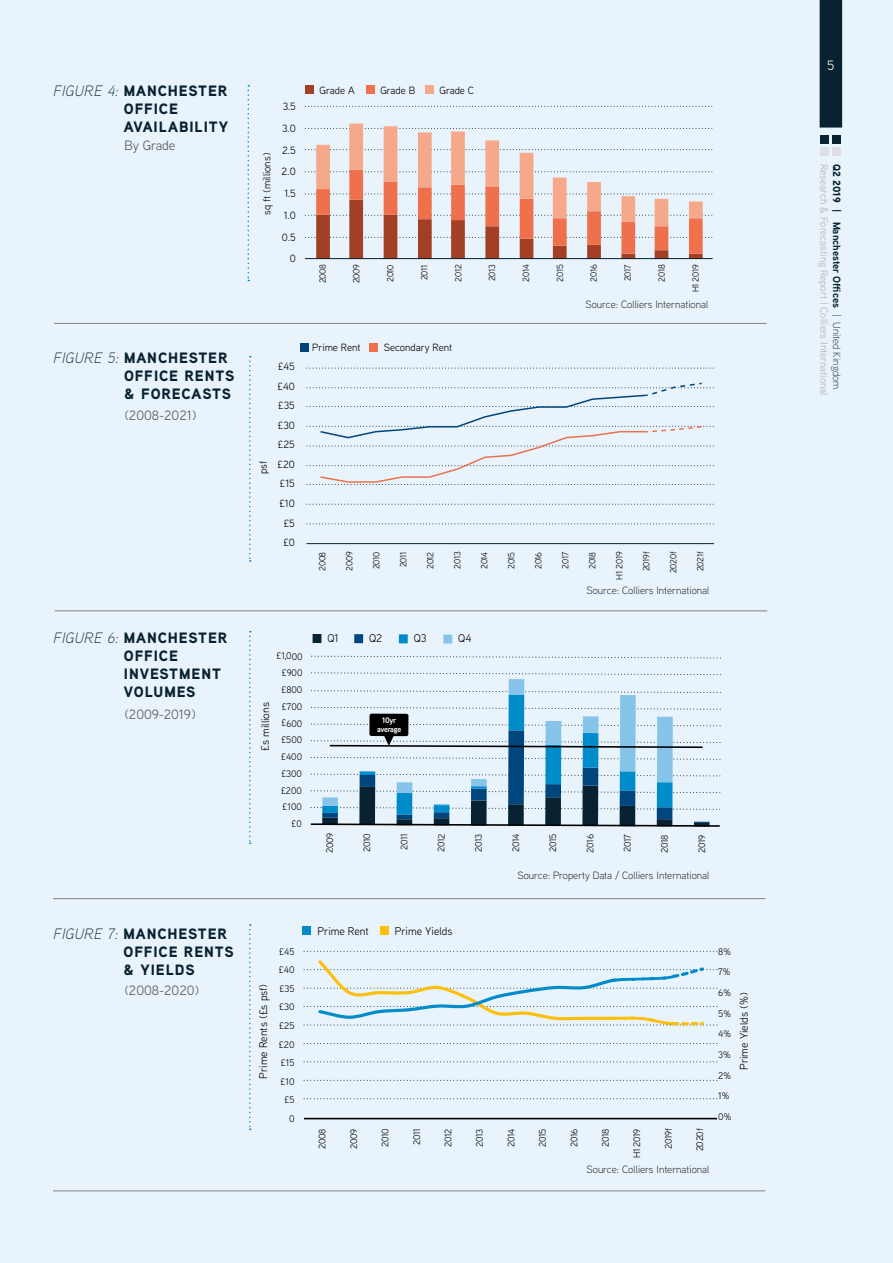
<style>
.page{position:relative;width:893px;height:1263px;background:#e8f3fb}
.page>*{position:absolute;margin:0;border:0;box-sizing:border-box;transform-origin:0 0}
.t1{font:900 15px/18px "Aaux Next";letter-spacing:.06em;color:#092231}
.t2{font:13.5px "Aaux Next";color:#575756}
.t3{font:13.5px "Aaux Next";color:#fff}
.t4{font:11.1px "Aaux Next";color:#000}
.t5{font:10.95px "Aaux Next";letter-spacing:-.005em;color:#000}
.t6{font:300 10.5px "Aaux Next";color:#000}
.t7{font:10.5px/19.5px "Aaux Next";color:#000;text-align:center}
.t8{font:10.5px/12.6px "Aaux Next";color:#b3b2b2}
.t9{font:9.6px/20.7px "Aaux Next";letter-spacing:-.04em;color:#000}
.t10{font:9.6px/16.8px "Aaux Next";letter-spacing:-.005em;color:#000;text-align:right}
.t11{font:9.6px/18.6px "Aaux Next";color:#000;text-align:right}
.t12{font:9.45px "Aaux Next";letter-spacing:-.045em;color:#000}
.t13{font:9px "Aaux Next";letter-spacing:-.04em;color:#000}
.t14{font:700 7.95px/8.9px "Aaux Next";letter-spacing:-.045em;color:#fff;text-align:center}
.s1{font-weight:300;font-style:italic}
.s2{font-weight:900;color:#092231}
.s3{font-weight:700;color:#092231}
.s4{font-weight:300;color:#092231}
</style>
<div class="page">
<div style="left:820px;top:0;width:22px;height:128px;background:#092231"></div>
<div style="left:820px;top:135px;width:9px;height:8px;background:#092231"></div>
<div style="left:833px;top:135px;width:8px;height:8px;background:#092231"></div>
<div style="left:820px;top:147px;width:9px;height:9px;background:#dedee3"></div>
<div style="left:833px;top:147px;width:8px;height:9px;background:#dedee3"></div>
<div style="left:300px;top:343px;width:8px;height:8px;background:#00457c"></div>
<div style="left:370px;top:343px;width:8px;height:8px;background:#ee704c"></div>
<svg style="left:307px;top:523px;width:407px;height:1px"></svg>
<svg style="left:307px;top:504px;width:407px;height:1px"></svg>
<svg style="left:307px;top:368px;width:407px;height:1px"></svg>
<hr style="left:307px;top:543px;width:407px;height:1px;background:#092231">
<svg style="left:307px;top:383px;width:407px;height:102px"></svg>
<svg style="left:249px;top:356px;width:2px;height:206px"></svg>
<svg style="left:311px;top:655px;width:410px;height:38px"></svg>
<svg style="left:322px;top:678px;width:351px;height:16px"></svg>
<div style="left:313px;top:634px;width:8px;height:9px;background:#092231"></div>
<div style="left:354px;top:634px;width:9px;height:9px;background:#00457c"></div>
<div style="left:399px;top:634px;width:9px;height:9px;background:#008bcb"></div>
<div style="left:443px;top:634px;width:9px;height:10px;background:#86c5e9"></div>
<svg style="left:310px;top:694px;width:411px;height:133px"></svg>
<svg style="left:249px;top:631px;width:2px;height:213px"></svg>
<hr style="left:55px;top:611px;width:712px;height:1px;background:#828281">
<svg style="left:249px;top:924px;width:2px;height:206px"></svg>
<hr style="left:53px;top:898px;width:712px;height:1px;background:#828281">
<hr style="left:54px;top:323px;width:712px;height:1px;background:#828281">
<svg style="left:248px;top:85px;width:1px;height:196px"></svg>
<div style="left:305px;top:85px;width:9px;height:9px;background:#a33f24"></div>
<div style="left:366px;top:85px;width:9px;height:9px;background:#ee704c"></div>
<div style="left:425px;top:85px;width:9px;height:9px;background:#f5a98a"></div>
<svg style="left:305px;top:106px;width:407px;height:1px"></svg>
<svg style="left:305px;top:124px;width:407px;height:134px"></svg>
<hr style="left:305px;top:258px;width:407px;height:1px;background:#092231">
<hr style="left:53px;top:1190px;width:712px;height:1px;background:#828281">
<div style="left:302px;top:926px;width:9px;height:9px;background:#008bcb"></div>
<div style="left:380px;top:926px;width:9px;height:9px;background:#fcc00c"></div>
<svg style="left:304px;top:1098px;width:413px;height:1px"></svg>
<svg style="left:304px;top:1080px;width:413px;height:1px"></svg>
<svg style="left:304px;top:1061px;width:413px;height:1px"></svg>
<svg style="left:304px;top:1043px;width:413px;height:1px"></svg>
<hr style="left:304px;top:1118px;width:413px;height:1px;background:#000">
<svg style="left:304px;top:951px;width:413px;height:75px"></svg>
<p class="t1" style="left:124px;top:81px;width:106px;text-indent:-70px"><span class="s1">FIGURE 4:</span> MANCHESTER<br>OFFICE<br>AVAILABILITY</p>
<p class="t2" style="left:125px;top:136px;width:52px">By Grade</p>
<p class="t1" style="left:124px;top:349px;width:112px;text-indent:-71px"><span class="s1">FIGURE 5:</span> MANCHESTER<br>OFFICE RENTS &amp; FORECASTS</p>
<p class="t2" style="left:124px;top:406px;width:74px">(2008-2021)</p>
<p class="t1" style="left:124px;top:628px;width:105px;text-indent:-70px"><span class="s1">FIGURE 6:</span> MANCHESTER<br>OFFICE<br>INVESTMENT<br>VOLUMES</p>
<p class="t2" style="left:124px;top:705px;width:73px">(2009-2019)</p>
<p class="t1" style="left:124px;top:924px;width:112px;text-indent:-70px"><span class="s1">FIGURE 7:</span> MANCHESTER<br>OFFICE RENTS &amp; YIELDS</p>
<p class="t2" style="left:124px;top:981px;width:76px">(2008-2020)</p>
<p class="t7" style="left:257px;top:215px;width:64px;rotate:-90deg">sq ft (millions)</p>
<p class="t7" style="left:281px;top:95px;width:16px;line-height:21.8px;text-align:right">3.5<br>3.0<br>2.5<br>2.0<br>1.5<br>1.0<br>0.5<br>0</p>
<p class="t7" style="left:253px;top:474px;width:15px;rotate:-90deg">psf</p>
<p class="t7" style="left:278px;top:357px;width:19px">£45 £40 £35 £30 £25 £20 £15 £10 £5 £0</p>
<p class="t7" style="left:320px;top:80px;width:37px">Grade A</p>
<p class="t7" style="left:380px;top:80px;width:36px">Grade B</p>
<p class="t7" style="left:440px;top:80px;width:36px">Grade C</p>
<p class="t13" style="left:317px;top:283px;width:21px;rotate:-90deg">2008</p>
<p class="t13" style="left:350px;top:283px;width:20px;rotate:-90deg">2009</p>
<p class="t13" style="left:384px;top:282px;width:19px;rotate:-90deg">2010</p>
<p class="t13" style="left:418px;top:280px;width:17px;rotate:-90deg">2011</p>
<p class="t13" style="left:452px;top:282px;width:19px;rotate:-90deg">2012</p>
<p class="t13" style="left:486px;top:281px;width:19px;rotate:-90deg">2013</p>
<p class="t13" style="left:520px;top:282px;width:19px;rotate:-90deg">2014</p>
<p class="t13" style="left:554px;top:282px;width:19px;rotate:-90deg">2015</p>
<p class="t13" style="left:588px;top:282px;width:19px;rotate:-90deg">2016</p>
<p class="t13" style="left:622px;top:281px;width:18px;rotate:-90deg">2017</p>
<p class="t13" style="left:656px;top:282px;width:19px;rotate:-90deg">2018</p>
<p class="t13" style="left:689px;top:292px;width:29px;rotate:-90deg">H1 2019</p>
<p class="t7" style="left:312px;top:337px;width:50px">Prime Rent</p>
<p class="t7" style="left:384px;top:337px;width:70px">Secondary Rent</p>
<p class="t6" style="left:585px;top:298px;width:124px">Source: Colliers International</p>
<p class="t13" style="left:316px;top:571px;width:21px;rotate:-90deg">2008</p>
<p class="t13" style="left:343px;top:571px;width:20px;rotate:-90deg">2009</p>
<p class="t13" style="left:370px;top:569px;width:19px;rotate:-90deg">2010</p>
<p class="t13" style="left:397px;top:567px;width:17px;rotate:-90deg">2011</p>
<p class="t13" style="left:424px;top:569px;width:19px;rotate:-90deg">2012</p>
<p class="t13" style="left:451px;top:569px;width:19px;rotate:-90deg">2013</p>
<p class="t13" style="left:478px;top:569px;width:19px;rotate:-90deg">2014</p>
<p class="t13" style="left:505px;top:569px;width:19px;rotate:-90deg">2015</p>
<p class="t13" style="left:532px;top:569px;width:19px;rotate:-90deg">2016</p>
<p class="t13" style="left:559px;top:569px;width:18px;rotate:-90deg">2017</p>
<p class="t13" style="left:586px;top:569px;width:19px;rotate:-90deg">2018</p>
<p class="t13" style="left:613px;top:579px;width:29px;rotate:-90deg">H1 2019</p>
<p class="t13" style="left:640px;top:571px;width:21px;rotate:-90deg">2019f</p>
<p class="t13" style="left:667px;top:573px;width:23px;rotate:-90deg">2020f</p>
<p class="t13" style="left:694px;top:571px;width:21px;rotate:-90deg">2021f</p>
<p class="t6" style="left:586px;top:583px;width:124px">Source: Colliers International</p>
<p class="t10" style="left:277px;top:647px;width:28px">£1,000 £900 £800 £700 £600 £500 £400 £300 £200 £100 £0</p>
<p class="t5" style="left:258px;top:751px;width:51px;rotate:-90deg">£s millions</p>
<p class="t4" style="left:327px;top:630px;width:13px">Q1</p>
<p class="t4" style="left:369px;top:631px;width:15px">Q2</p>
<p class="t4" style="left:414px;top:631px;width:14px">Q3</p>
<p class="t4" style="left:458px;top:631px;width:15px">Q4</p>
<p class="t14" style="left:377px;top:716px;width:26px">10yr average</p>
<p class="t12" style="left:323px;top:853px;width:22px;rotate:-90deg">2009</p>
<p class="t12" style="left:361px;top:852px;width:20px;rotate:-90deg">2010</p>
<p class="t12" style="left:398px;top:850px;width:18px;rotate:-90deg">2011</p>
<p class="t12" style="left:435px;top:852px;width:20px;rotate:-90deg">2012</p>
<p class="t12" style="left:472px;top:852px;width:20px;rotate:-90deg">2013</p>
<p class="t12" style="left:509px;top:852px;width:20px;rotate:-90deg">2014</p>
<p class="t12" style="left:547px;top:852px;width:20px;rotate:-90deg">2015</p>
<p class="t12" style="left:584px;top:852px;width:20px;rotate:-90deg">2016</p>
<p class="t12" style="left:621px;top:852px;width:19px;rotate:-90deg">2017</p>
<p class="t12" style="left:658px;top:853px;width:20px;rotate:-90deg">2018</p>
<p class="t12" style="left:695px;top:853px;width:20px;rotate:-90deg">2019</p>
<p class="t6" style="left:517px;top:868px;width:193px">Source: Property Data / Colliers International</p>
<p class="t4" style="left:256px;top:1079px;width:96px;rotate:-90deg">Prime Rents (£s psf)</p>
<p class="t11" style="left:279px;top:941px;width:17px">£45 £40 £35 £30 £25 £20 £15 £10 £5<br>0</p>
<p class="t4" style="left:317px;top:923px;width:53px">Prime Rent</p>
<p class="t4" style="left:395px;top:923px;width:59px">Prime Yields</p>
<p class="t9" style="left:312px;top:1149px;width:22px;rotate:-90deg">2008</p>
<p class="t9" style="left:343px;top:1149px;width:22px;rotate:-90deg">2009</p>
<p class="t9" style="left:374px;top:1147px;width:20px;rotate:-90deg">2010</p>
<p class="t9" style="left:406px;top:1145px;width:18px;rotate:-90deg">2011</p>
<p class="t9" style="left:437px;top:1147px;width:20px;rotate:-90deg">2012</p>
<p class="t9" style="left:469px;top:1147px;width:20px;rotate:-90deg">2013</p>
<p class="t9" style="left:500px;top:1147px;width:20px;rotate:-90deg">2014</p>
<p class="t9" style="left:532px;top:1147px;width:20px;rotate:-90deg">2015</p>
<p class="t9" style="left:563px;top:1147px;width:20px;rotate:-90deg">2016</p>
<p class="t9" style="left:595px;top:1147px;width:20px;rotate:-90deg">2018</p>
<p class="t9" style="left:626px;top:1158px;width:31px;rotate:-90deg">H1 2019</p>
<p class="t9" style="left:658px;top:1149px;width:22px;rotate:-90deg">2019f</p>
<p class="t9" style="left:689px;top:1151px;width:24px;rotate:-90deg">2020f</p>
<p class="t6" style="left:587px;top:1162px;width:124px">Source: Colliers International</p>
<p class="t9" style="left:718px;top:940px;width:15px">8%<br>7%<br>6%<br>5%<br>4%<br>3%<br>2%<br>1%<br>0%</p>
<p class="t4" style="left:736px;top:1070px;width:79px;rotate:-90deg">Prime Yields (%)</p>
<p class="t3" style="left:827px;top:56px;width:9px">5</p>
<p class="t8" style="left:843px;top:164px;width:233px;rotate:90deg"><span class="s2">Q2 2019</span> <span class="s3">| Manchester Offices</span> <span class="s4">| United Kingdom<br></span>Research &amp; Forecasting Report | Colliers International</p>
</div>
